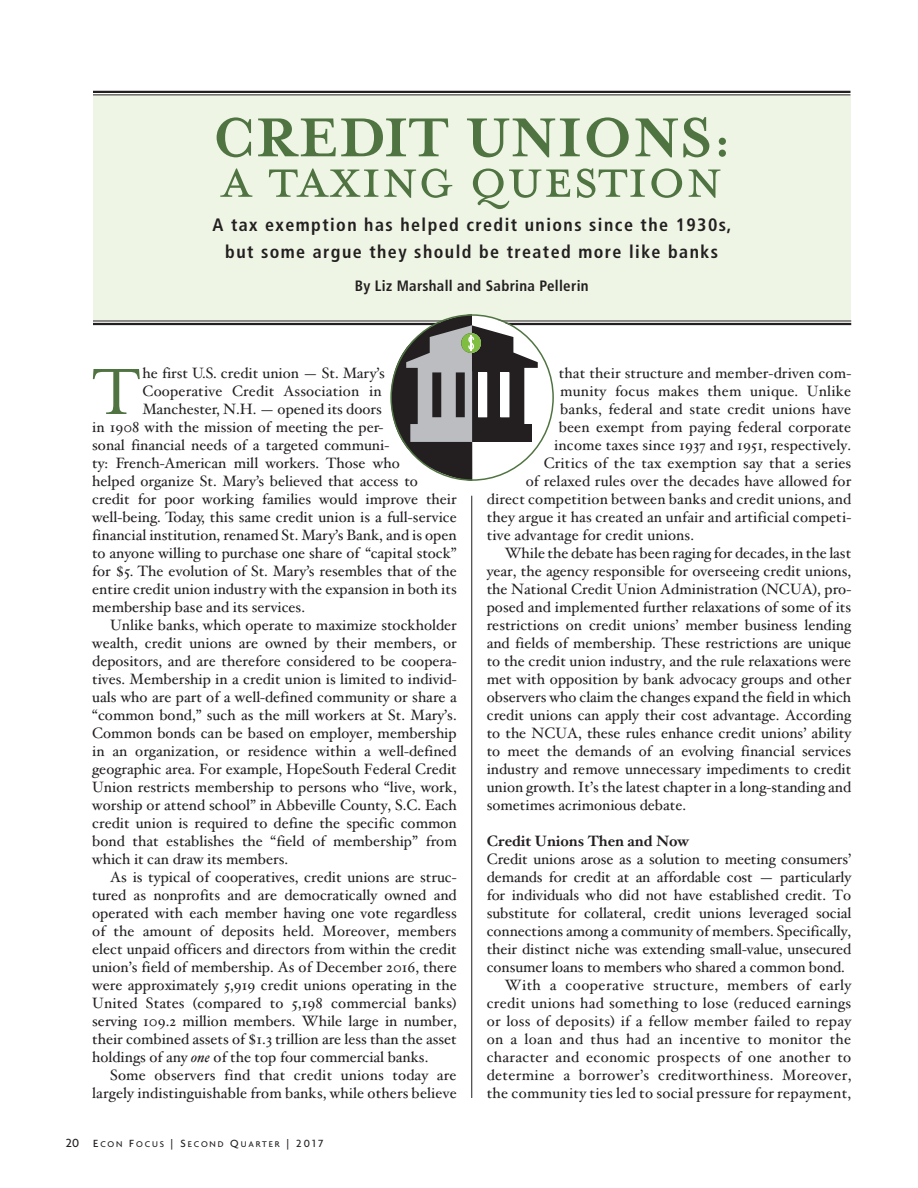
<style>
.page{position:relative;width:918px;height:1188px;background:#fff}
.page>*{position:absolute;margin:0;border:0;box-sizing:border-box;transform-origin:0 0}
.Body_Copy{font:75px "Mrs Eaves Roman";color:#4f7441}
.t1{font:63px "Mrs Eaves Small Caps";color:#4f7441}
.t2{font:700 63px "Mrs Eaves";color:#4f7441}
.Subhead{font:700 condensed 18px/26.5px "Frutiger LT Std";letter-spacing:.08em;color:#231f20;text-align:center}
.Body_Copy_w_indent{font:15px/18px "Hoefler Text";letter-spacing:.01em;color:#231f20;text-align:justify}
.Body_Copy-2{font:15px "Hoefler Text";color:#231f20}
.Body_copy_without_in{font:15px/18px "Hoefler Text";letter-spacing:-.005em;color:#231f20;text-align:justify}
.Subhead-2{font:700 condensed 15px "Frutiger LT Std";letter-spacing:.02em;color:#231f20}
.Body_Copy_Second_lev{font:700 15px "Hoefler Text";color:#231f20}
.t3{font:500 9px "Agenda";letter-spacing:.2em;color:#231f20}
.s1{font-style:italic}
.s2{font-size:12.75px}
.s3{font-size:11.25px}
</style>
<div class="page">
<div style="left:93px;top:95px;width:758px;height:226px;background:#eef5e5"></div>
<hr style="left:93px;top:323px;width:758px;height:2px;background:#231f20">
<hr style="left:93px;top:321px;width:758px;height:1px;background:#231f20">
<hr style="left:471px;top:496px;width:1px;height:602px;background:#231f20">
<hr style="left:93px;top:91px;width:757px;height:2px;background:#231f20">
<hr style="left:93px;top:94px;width:757px;height:1px;background:#231f20">
<svg style="left:391px;top:314px;width:162px;height:167px"></svg>
<div style="left:500px;top:372px;width:9px;height:45px;background:#fff"></div>
<div style="left:478px;top:372px;width:9px;height:45px;background:#fff"></div>
<p class="t2" style="left:212px;top:101px;width:521px">CREDIT UNIONS:</p>
<p class="t1" style="left:220px;top:145px;width:505px">a taxing question</p>
<p class="Subhead" style="left:213px;top:212px;width:521px">A tax exemption has helped credit unions since the 1930s, but some argue they should be treated more like banks</p>
<p class="Subhead-2" style="left:355px;top:277px;width:235px">By Liz Marshall and Sabrina Pellerin</p>
<p class="Body_Copy" style="left:92px;top:351px;width:50px">T</p>
<p class="Body_Copy-2" style="left:143px;top:364px;width:244px">he first U.S. credit union — St. Mary’s</p>
<p class="Body_Copy-2" style="left:143px;top:382px;width:241px">Cooperative Credit Association in</p>
<p class="Body_Copy-2" style="left:143px;top:400px;width:241px">Manchester, N.H. — opened its doors</p>
<p class="Body_Copy-2" style="left:92px;top:418px;width:293px">in 1908 with the mission of meeting the per-</p>
<p class="Body_Copy-2" style="left:92px;top:436px;width:299px">sonal financial needs of a targeted communi-</p>
<p class="Body_Copy-2" style="left:92px;top:454px;width:309px">ty: French-American mill workers. Those who</p>
<p class="Body_Copy-2" style="left:92px;top:472px;width:327px">helped organize St. Mary’s believed that access to</p>
<p class="Body_Copy-2" style="left:92px;top:490px;width:366px">credit for poor working families would improve their</p>
<p class="Body_Copy-2" style="left:92px;top:508px;width:366px">well-being. Today, this same credit union is a full-service</p>
<p class="Body_Copy-2" style="left:92px;top:526px;width:366px">financial institution, renamed St. Mary’s Bank, and is open</p>
<p class="Body_Copy-2" style="left:92px;top:544px;width:366px">to anyone willing to purchase one share of “capital stock”</p>
<p class="Body_Copy-2" style="left:92px;top:562px;width:366px">for $5. The evolution of St. Mary’s resembles that of the</p>
<p class="Body_Copy-2" style="left:92px;top:580px;width:366px">entire credit union industry with the expansion in both its</p>
<p class="Body_Copy-2" style="left:92px;top:598px;width:214px">membership base and its services.</p>
<p class="Body_Copy_w_indent" style="left:92px;top:616px;width:366px;text-indent:18px">Unlike banks, which operate to maximize stockholder wealth, credit unions are owned by their members, or depositors, and are therefore considered to be coopera&shy;tives. Membership in a credit union is limited to individ&shy;uals who are part of a well-defined community or share a “common bond,” such as the mill workers at St. Mary’s.<br>Common bonds can be based on employer, membership in an organization, or residence within a well-defined geographic area. For example, HopeSouth Federal Credit Union restricts membership to persons who “live, work, worship or attend school” in Abbeville County, S.C. Each credit union is required to define the specific common bond that establishes the “field of membership” from which it can draw its members.</p>
<p class="Body_Copy_w_indent" style="left:92px;top:868px;width:366px;text-indent:18px">As is typical of cooperatives, credit unions are struc&shy;tured as nonprofits and are democratically owned and operated with each member having one vote regardless of the amount of deposits held. Moreover, members elect unpaid officers and directors from within the credit union’s field of membership. As of December 2016, there were approximately 5,919 credit unions operating in the United States (compared to 5,198 commercial banks) serving 109.2 million members. While large in number, their combined assets of $1.3 trillion are less than the asset holdings of any <span class="s1">one</span> of the top four commercial banks.</p>
<p class="Body_Copy_w_indent" style="left:92px;top:1066px;width:366px;text-align:right">Some observers find that credit unions today are largely indistinguishable from banks, while others believe</p>
<p class="t3" style="left:66px;top:1138px;width:259px"><span class="s2">20</span> <span class="s3">E</span>CON <span class="s3">F</span>OCUS <span class="s3">|</span> <span class="s3">S</span>ECOND <span class="s3">Q</span>UARTER <span class="s3">| 2017</span></p>
<p class="Body_Copy_w_indent" style="left:559px;top:364px;width:294px">that their structure and member-driven com-</p>
<p class="Body_Copy_w_indent" style="left:560px;top:382px;width:293px">munity focus makes them unique. Unlike</p>
<p class="Body_Copy_w_indent" style="left:560px;top:400px;width:293px">banks, federal and state credit unions have</p>
<p class="Body_Copy_w_indent" style="left:559px;top:418px;width:294px">been exempt from paying federal corporate</p>
<p class="Body_Copy_w_indent" style="left:554px;top:436px;width:299px">income taxes since 1937 and 1951, respectively.</p>
<p class="Body_Copy_w_indent" style="left:544px;top:454px;width:309px">Critics of the tax exemption say that a series</p>
<p class="Body_Copy_w_indent" style="left:526px;top:472px;width:327px">of relaxed rules over the decades have allowed for</p>
<p class="Body_Copy_w_indent" style="left:487px;top:490px;width:366px">direct competition between banks and credit unions, and</p>
<p class="Body_Copy_w_indent" style="left:487px;top:508px;width:366px">they argue it has created an unfair and artificial competi-</p>
<p class="Body_Copy_w_indent" style="left:487px;top:526px;width:209px">tive advantage for credit unions.</p>
<p class="Body_Copy_w_indent" style="left:487px;top:544px;width:366px;text-indent:18px">While the debate has been raging for decades, in the last year, the agency responsible for overseeing credit unions, the National Credit Union Administration (NCUA), pro&shy;posed and implemented further relaxations of some of its restrictions on credit unions’ member business lending and fields of membership. These restrictions are unique to the credit union industry, and the rule relaxations were met with opposition by bank advocacy groups and other observers who claim the changes expand the field in which credit unions can apply their cost advantage. According to the NCUA, these rules enhance credit unions’ ability to meet the demands of an evolving financial services industry and remove unnecessary impediments to credit union growth. It’s the latest chapter in a long-standing and sometimes acrimonious debate.</p>
<p class="Body_Copy_Second_lev" style="left:487px;top:832px;width:204px">Credit Unions Then and Now</p>
<p class="Body_copy_without_in" style="left:487px;top:850px;width:366px">Credit unions arose as a solution to meeting consumers’ demands for credit at an affordable cost — particularly for individuals who did not have established credit. To substitute for collateral, credit unions leveraged social connections among a community of members. Specifically, their distinct niche was extending small-value, unsecured consumer loans to members who shared a common bond.</p>
<p class="Body_Copy_w_indent" style="left:487px;top:976px;width:366px;text-indent:18px">With a cooperative structure, members of early credit unions had something to lose (reduced earnings or loss of deposits) if a fellow member failed to repay on a loan and thus had an incentive to monitor the character and economic prospects of one another to determine a borrower’s creditworthiness. Moreover, the community ties led to social pressure for repayment,</p>
</div>
